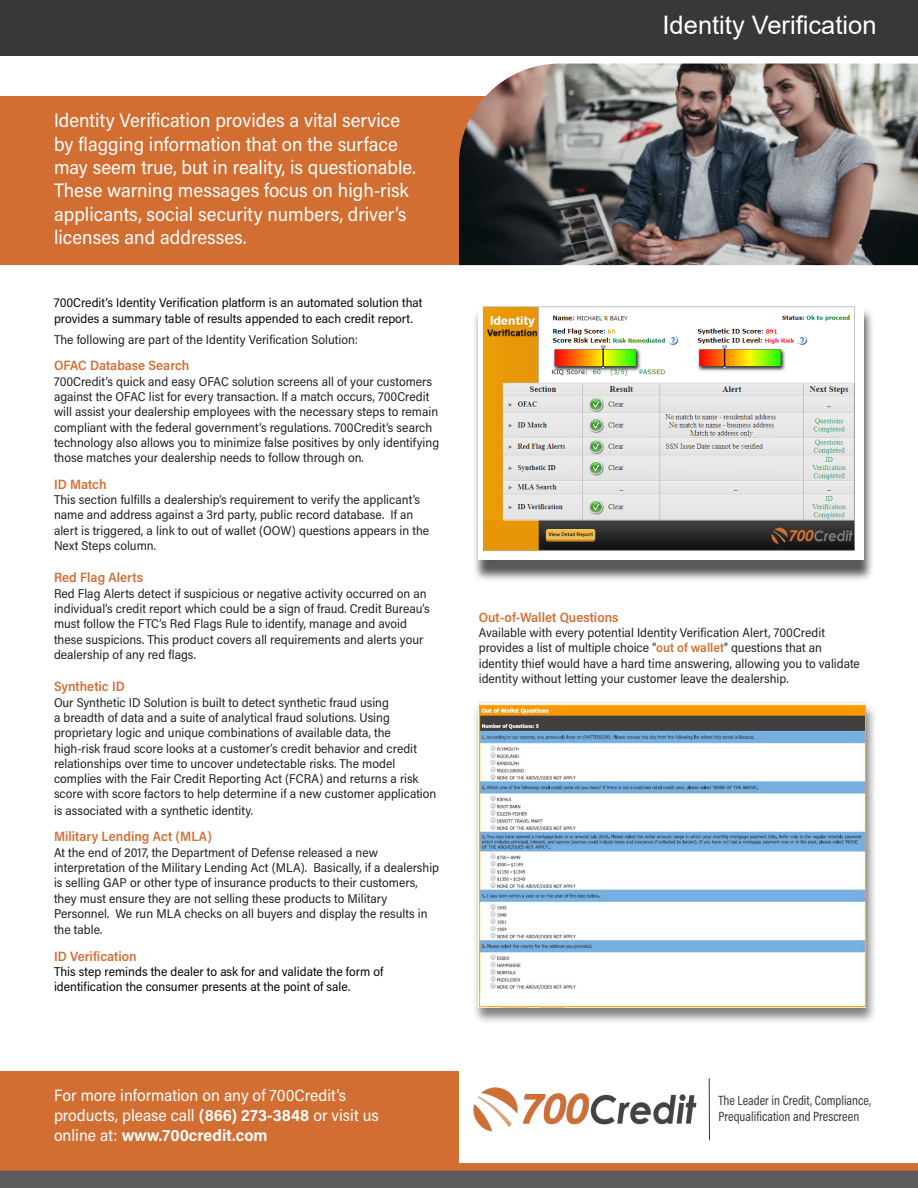
<style>
.page{position:relative;width:918px;height:1188px;background:#fff}
.page>*{position:absolute;margin:0;border:0;box-sizing:border-box;transform-origin:0 0}
.t1{font:25.5px "Arial";color:#fff}
.t2{font:19.5px/23.4px "Acumin Pro Semi Cond";color:#fff}
.t3{font:16.5px/19.8px "Acumin Pro Semi Cond";color:#fff}
.t4{font:600 13.5px "Acumin Pro Semi Cond";color:#d36e33}
.t5{font:13.5px/16.2px "Acumin Pro Cond";color:#383838}
.t6{font:12.75px/15.3px "Acumin Pro Semi Cond";color:#231f20}
.t7{font:12.75px/15.3px "Acumin Pro Semi Cond";color:#040503}
.s1{font-weight:700}
.s2{font-weight:600;color:#d36e33}
</style>
<div class="page">
<div style="left:0;top:0;width:918px;height:55px;background:#383838"></div>
<div style="left:0;top:96px;width:918px;height:169px;background:#d36e33"></div>
<div style="left:472px;top:703px;width:405px;height:322px;background:#231f20;opacity:.58"></div>
<img style="left:478px;top:704px;width:388px;height:303px">
<div style="left:0;top:1072px;width:459px;height:91px;background:#d36e33"></div>
<div style="left:0;top:1171px;width:918px;height:17px;background:#5c5c5f"></div>
<div style="left:0;top:1163px;width:918px;height:8px;background:#d36e33"></div>
<img style="left:473px;top:1087px;width:224px;height:45px">
<hr style="left:709px;top:1078px;width:1px;height:62px;background:#383838">
<img style="left:459px;top:64px;width:459px;height:201px">
<div style="left:473px;top:308px;width:401px;height:274px;background:#231f20;opacity:.75"></div>
<img style="left:479px;top:306px;width:385px;height:253px">
<p class="t2" style="left:54px;top:108px;width:363px">Identity Verification provides a vital service by flagging information that on the surface may seem true, but in reality, is questionable.<br>These warning messages focus on high-risk applicants, social security numbers, driver’s licenses and addresses.</p>
<p class="t7" style="left:54px;top:295px;width:370px">700Credit’s Identity Verification platform is an automated solution that provides a summary table of results appended to each credit report.</p>
<p class="t6" style="left:54px;top:331px;width:306px">The following are part of the Identity Verification Solution:</p>
<p class="t4" style="left:54px;top:356px;width:137px">OFAC Database Search</p>
<p class="t6" style="left:54px;top:373px;width:387px">700Credit’s quick and easy OFAC solution screens all of your customers against the OFAC list for every transaction. If a match occurs, 700Credit will assist your dealership employees with the necessary steps to remain compliant with the federal government’s regulations. 700Credit’s search technology also allows you to minimize false positives by only identifying those matches your dealership needs to follow through on.</p>
<p class="t4" style="left:54px;top:475px;width:54px">ID Match</p>
<p class="t6" style="left:54px;top:492px;width:377px">This section fulfills a dealership’s requirement to verify the applicant’s name and address against a 3rd party, public record database. If an alert is triggered, a link to out of wallet (OOW) questions appears in the Next Steps column.</p>
<p class="t4" style="left:54px;top:568px;width:91px">Red Flag Alerts</p>
<p class="t6" style="left:54px;top:585px;width:377px">Red Flag Alerts detect if suspicious or negative activity occurred on an individual’s credit report which could be a sign of fraud. Credit Bureau’s must follow the FTC’s Red Flags Rule to identify, manage and avoid these suspicions. This product covers all requirements and alerts your dealership of any red flags.</p>
<p class="t4" style="left:54px;top:677px;width:73px">Synthetic ID</p>
<p class="t6" style="left:54px;top:694px;width:384px">Our Synthetic ID Solution is built to detect synthetic fraud using<br>a breadth of data and a suite of analytical fraud solutions. Using proprietary logic and unique combinations of available data, the high-risk fraud score looks at a customer’s credit behavior and credit relationships over time to uncover undetectable risks. The model complies with the Fair Credit Reporting Act (FCRA) and returns a risk score with score factors to help determine if a new customer application is associated with a synthetic identity.</p>
<p class="t4" style="left:54px;top:827px;width:160px">Military Lending Act (MLA)</p>
<p class="t6" style="left:54px;top:844px;width:387px">At the end of 2017, the Department of Defense released a new interpretation of the Military Lending Act (MLA). Basically, if a dealership is selling GAP or other type of insurance products to their customers, they must ensure they are not selling these products to Military Personnel. We run MLA checks on all buyers and display the results in the table.</p>
<p class="t4" style="left:54px;top:947px;width:84px">ID Verification</p>
<p class="t7" style="left:54px;top:963px;width:331px">This step reminds the dealer to ask for and validate the form of identification the consumer presents at the point of sale.</p>
<p class="t3" style="left:54px;top:1085px;width:326px">For more information on any of 700Credit’s products, please call <span class="s1">(866) 273-3848</span> or visit us online at: <span class="s1">www.700credit.com</span></p>
<p class="t1" style="left:663px;top:8px;width:216px">Identity Verification</p>
<p class="t4" style="left:479px;top:607px;width:141px">Out-of-Wallet Questions</p>
<p class="t6" style="left:479px;top:624px;width:383px">Available with every potential Identity Verification Alert, 700Credit provides a list of multiple choice “<span class="s2">out of wallet</span>” questions that an identity thief would have a hard time answering, allowing you to validate identity without letting your customer leave the dealership.</p>
<p class="t5" style="left:718px;top:1092px;width:154px">The Leader in Credit, Compliance,<br>Prequalification and Prescreen</p>
</div>
